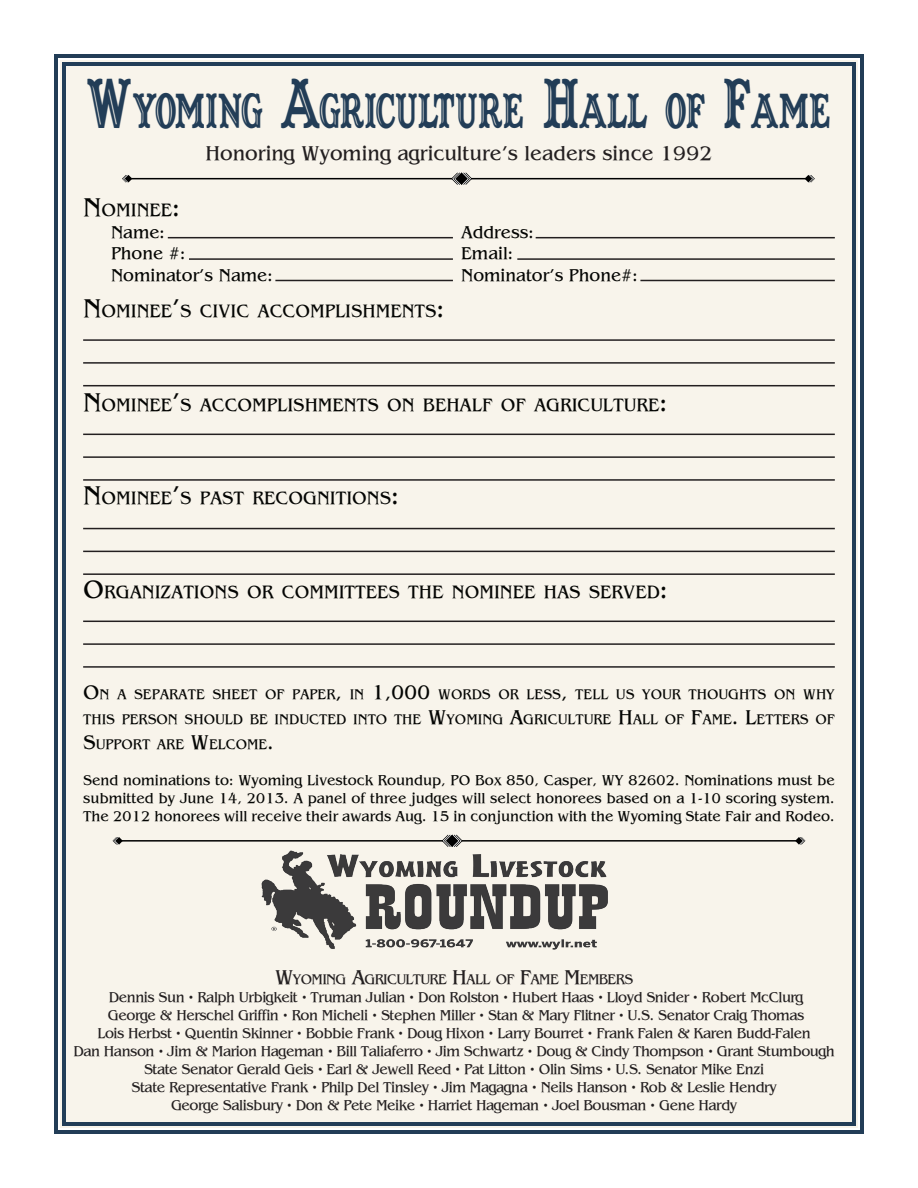
<style>
.page{position:relative;width:918px;height:1188px;background:#fff}
.page>*{position:absolute;margin:0;border:0;box-sizing:border-box;transform-origin:0 0}
.t1{font:46.95px "Captain Howdy";letter-spacing:-.01em;color:#223d57;scale:.67 1}
.t2{font:21px "Bangle Normal";color:#231f20}
.t3{font:18.9px "Bangle Normal";color:#040503}
.t4{font:18px "Bangle Normal";color:#040503}
.t5{font:15px/18px "Bangle Normal";letter-spacing:-.03em;color:#231f20;text-align:center}
.t6{font:15px/18px "Bangle Normal";color:#040503;text-align:justify}
.t7{font:14.7px/25.2px "Bangle Normal";color:#040503;text-align:justify}
.t8{font:14.7px "Bangle Normal";letter-spacing:-.045em;color:#231f20}
.s1{font-size:67.05px}
.s2{font-size:27px}
.s3{font-size:21px}
</style>
<div class="page">
<div style="left:54px;top:54px;width:810px;height:1080px;background:#f8f4eb"></div>
<div style="left:62px;top:62px;width:794px;height:1064px;border:4px solid #223d57"></div>
<hr style="left:127px;top:178px;width:683px;height:1px;background:#000">
<svg style="left:122px;top:175px;width:10px;height:8px"></svg>
<svg style="left:805px;top:175px;width:10px;height:7px"></svg>
<svg style="left:451px;top:173px;width:21px;height:12px"></svg>
<hr style="left:118px;top:840px;width:682px;height:2px;background:#000">
<svg style="left:113px;top:837px;width:10px;height:8px"></svg>
<svg style="left:795px;top:837px;width:10px;height:8px"></svg>
<img style="left:258px;top:832px;width:401px;height:123px">
<hr style="left:83px;top:434px;width:752px;height:1px;background:#231f20">
<hr style="left:83px;top:479px;width:752px;height:2px;background:#231f20">
<hr style="left:83px;top:456px;width:752px;height:2px;background:#231f20">
<hr style="left:83px;top:339px;width:752px;height:2px;background:#231f20">
<hr style="left:83px;top:385px;width:752px;height:1px;background:#231f20">
<hr style="left:83px;top:362px;width:752px;height:2px;background:#231f20">
<hr style="left:83px;top:528px;width:752px;height:1px;background:#231f20">
<hr style="left:83px;top:573px;width:752px;height:2px;background:#231f20">
<hr style="left:83px;top:551px;width:752px;height:1px;background:#231f20">
<hr style="left:83px;top:621px;width:752px;height:1px;background:#231f20">
<hr style="left:83px;top:666px;width:752px;height:2px;background:#231f20">
<hr style="left:83px;top:643px;width:752px;height:2px;background:#231f20">
<hr style="left:168px;top:237px;width:285px;height:1px;background:#231f20">
<hr style="left:189px;top:258px;width:264px;height:2px;background:#231f20">
<hr style="left:275px;top:280px;width:178px;height:1px;background:#231f20">
<hr style="left:536px;top:237px;width:299px;height:1px;background:#231f20">
<hr style="left:517px;top:258px;width:318px;height:2px;background:#231f20">
<hr style="left:640px;top:280px;width:195px;height:1px;background:#231f20">
<h1 class="t1" style="left:88px;top:81px;width:1110px"><span class="s1">W</span>YOMING <span class="s1">A</span>GRICULTURE <span class="s1">H</span>ALL OF <span class="s1">F</span>AME</h1>
<h2 class="t2" style="left:205px;top:140px;width:509px">Honoring Wyoming agriculture’s leaders since 1992</h2>
<p class="t3" style="left:83px;top:198px;width:99px"><span class="s2">N</span>OMINEE<span class="s2">:</span></p>
<p class="t4" style="left:111px;top:220px;width:56px">Name:</p>
<p class="t4" style="left:461px;top:220px;width:74px">Address:</p>
<p class="t4" style="left:111px;top:242px;width:76px">Phone #:</p>
<p class="t4" style="left:461px;top:242px;width:54px">Email:</p>
<p class="t4" style="left:111px;top:263px;width:163px">Nominator’s Name:</p>
<p class="t4" style="left:461px;top:263px;width:178px">Nominator’s Phone#:</p>
<p class="t3" style="left:83px;top:299px;width:363px"><span class="s2">N</span>OMINEE<span class="s2">’</span>S CIVIC ACCOMPLISHMENTS<span class="s2">:</span></p>
<p class="t3" style="left:83px;top:392px;width:586px"><span class="s2">N</span>OMINEE<span class="s2">’</span>S ACCOMPLISHMENTS ON BEHALF OF AGRICULTURE<span class="s2">:</span></p>
<p class="t3" style="left:83px;top:486px;width:318px"><span class="s2">N</span>OMINEE<span class="s2">’</span>S PAST RECOGNITIONS<span class="s2">:</span></p>
<p class="t3" style="left:83px;top:580px;width:587px"><span class="s2">O</span>RGANIZATIONS OR COMMITTEES THE NOMINEE HAS SERVED<span class="s2">:</span></p>
<p class="t7" style="left:83px;top:681px;width:753px"><span class="s3">O</span>N A SEPARATE SHEET OF PAPER<span class="s3">,</span> IN <span class="s3">1,000</span> WORDS OR LESS<span class="s3">,</span> TELL US YOUR THOUGHTS ON WHY THIS PERSON SHOULD BE INDUCTED INTO THE <span class="s3">W</span>YOMING <span class="s3">A</span>GRICULTURE <span class="s3">H</span>ALL OF <span class="s3">F</span>AME<span class="s3">. L</span>ETTERS OF <span class="s3">S</span>UPPORT ARE <span class="s3">W</span>ELCOME<span class="s3">.</span></p>
<p class="t6" style="left:83px;top:770px;width:753px">Send nominations to: Wyoming Livestock Roundup, PO Box 850, Casper, WY 82602. Nominations must be submitted by June 14, 2013. A panel of three judges will select honorees based on a 1-10 scoring system.<br>The 2012 honorees will receive their awards Aug. 15 in conjunction with the Wyoming State Fair and Rodeo.</p>
<p class="t8" style="left:275px;top:970px;width:360px"><span class="s3">W</span>YOMING <span class="s3">A</span>GRICULTURE <span class="s3">H</span>ALL OF <span class="s3">F</span>AME <span class="s3">M</span>EMBERS</p>
<p class="t5" style="left:73px;top:988px;width:763px">Dennis Sun • Ralph Urbigkeit • Truman Julian • Don Rolston • Hubert Haas • Lloyd Snider • Robert McClurg<br>George &amp; Herschel Griffin • Ron Micheli • Stephen Miller • Stan &amp; Mary Flitner • U.S. Senator Craig Thomas<br>Lois Herbst • Quentin Skinner • Bobbie Frank • Doug Hixon • Larry Bourret • Frank Falen &amp; Karen Budd-Falen<br>Dan Hanson • Jim &amp; Marion Hageman • Bill Taliaferro • Jim Schwartz • Doug &amp; Cindy Thompson • Grant Stumbough State Senator Gerald Geis • Earl &amp; Jewell Reed • Pat Litton • Olin Sims • U.S. Senator Mike Enzi<br>State Representative Frank • Philp Del Tinsley • Jim Magagna • Neils Hanson • Rob &amp; Leslie Hendry<br>George Salisbury • Don &amp; Pete Meike • Harriet Hageman • Joel Bousman • Gene Hardy</p>
</div>
